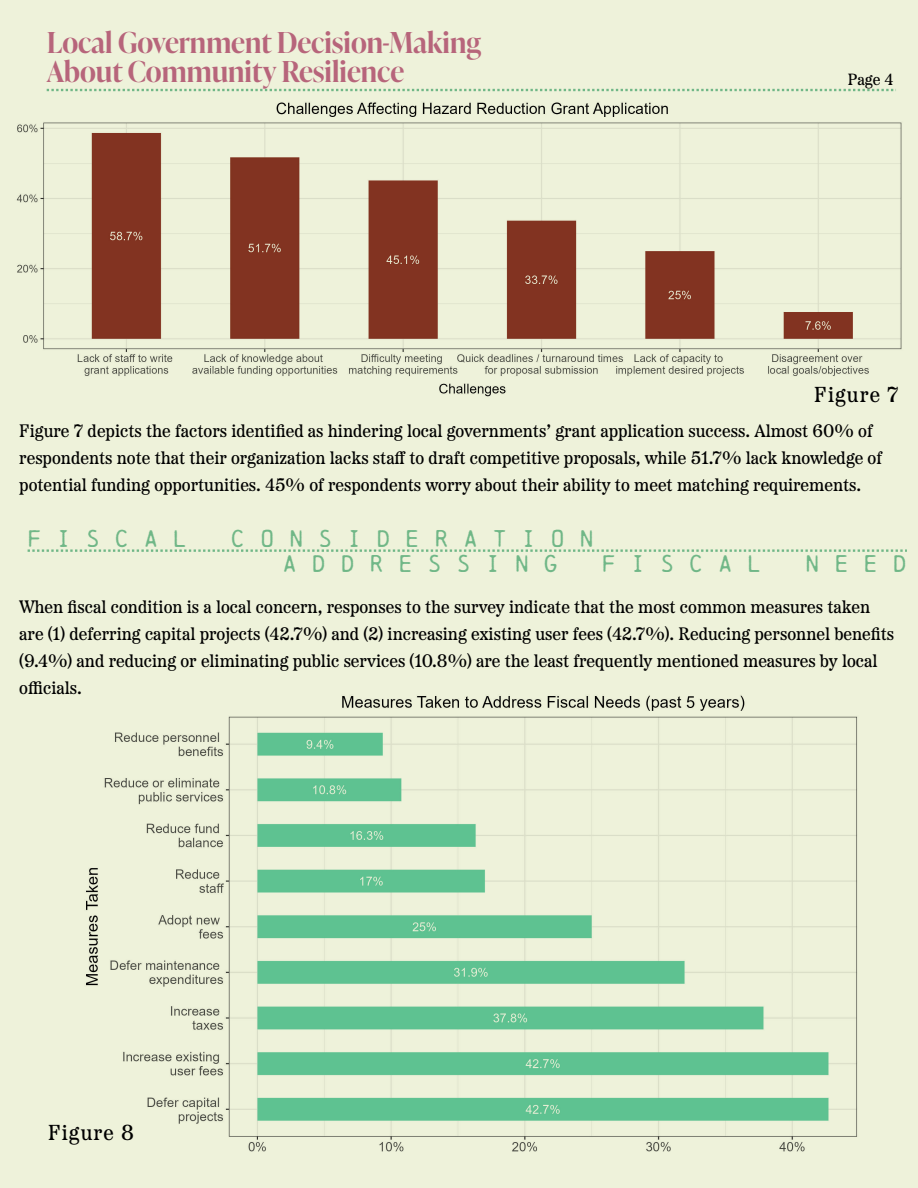
<style>
.page{position:relative;width:918px;height:1188px;background:#eef2da}
.page>*{position:absolute;margin:0;border:0;box-sizing:border-box;transform-origin:0 0}
.t1{font:600 28.8px/29.2px "Ivy Presto Display";color:#b7657b}
.t2{font:22.35px "Chainprinter";letter-spacing:.65em;color:#70b787}
.t3{font:21.6px "Etna";letter-spacing:.05em;color:#000}
.t4{font:18px/27px "Etna";color:#000}
.t5{font:16.2px "Etna";color:#000}
</style>
<div class="page">
<svg style="left:47px;top:89px;width:849px;height:2px"></svg>
<svg style="left:28px;top:549px;width:879px;height:3px"></svg>
<img style="left:16px;top:102px;width:886px;height:295px">
<img style="left:86px;top:695px;width:772px;height:457px">
<h1 class="t1" style="left:47px;top:27px;width:436px">Local Government Decision-Making<br>About Community Resilience</h1>
<p class="t5" style="left:848px;top:67px;width:47px">Page 4</p>
<p class="t3" style="left:814px;top:377px;width:86px">Figure 7</p>
<p class="t4" style="left:19px;top:416px;width:864px">Figure 7 depicts the factors identified as hindering local governments’ grant application success. Almost 60% of respondents note that their organization lacks staff to draft competitive proposals, while 51.7% lack knowledge of potential funding opportunities. 45% of respondents worry about their ability to meet matching requirements.</p>
<p class="t2" style="left:28px;top:525px;width:161px">FISCAL</p>
<p class="t2" style="left:231px;top:525px;width:365px">CONSIDERATION</p>
<p class="t2" style="left:282px;top:550px;width:277px">ADDRESSING</p>
<p class="t2" style="left:602px;top:550px;width:161px">FISCAL</p>
<p class="t2" style="left:805px;top:550px;width:103px">NEED</p>
<p class="t4" style="left:19px;top:592px;width:876px">When fiscal condition is a local concern, responses to the survey indicate that the most common measures taken are (1) deferring capital projects (42.7%) and (2) increasing existing user fees (42.7%). Reducing personnel benefits (9.4%) and reducing or eliminating public services (10.8%) are the least frequently mentioned measures by local officials.</p>
<p class="t3" style="left:48px;top:1116px;width:87px">Figure 8</p>
</div>
